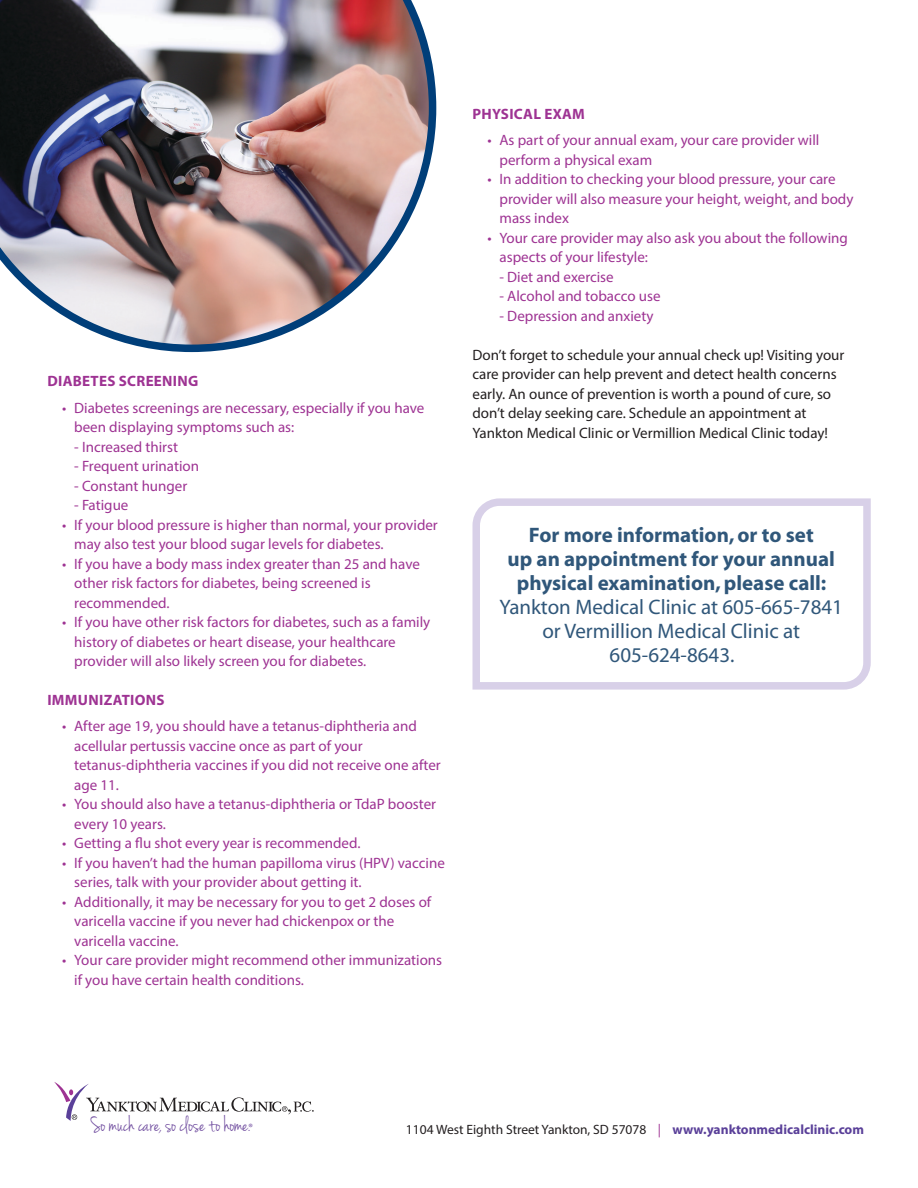
<style>
.page{position:relative;width:918px;height:1188px;background:#fff}
.page>*{position:absolute;margin:0;border:0;box-sizing:border-box;transform-origin:0 0}
.t1{font:22.35px "Jenna Sue";color:#704d9f}
.t2{font:700 21px/24px "Myriad";color:#30577a;text-align:center}
.t3{font:21px/24px "Myriad";color:#30577a;text-align:center}
.t4{font:15px/19.5px "Myriad Pro";color:#9e3393}
.t5{font:15px/19.5px "Myriad Pro";color:#231f20}
.t6{font:700 15px "Myriad Pro";letter-spacing:.02em;color:#9e3393}
.t7{font:13.5px "Myriad Pro";color:#231f20}
.s1{font-family:"Myriad Pro";font-size:10.65px}
.s2{color:#9e3393}
.s3{font-weight:700;color:#5a4099}
</style>
<div class="page">
<svg style="left:54px;top:1082px;width:260px;height:39px"></svg>
<img style="left:0;top:0;width:436px;height:352px">
<svg style="left:472px;top:498px;width:399px;height:192px"></svg>
<h2 class="t6" style="left:47px;top:371px;width:153px">DIABETES SCREENING</h2>
<p class="t4" style="left:74px;top:397px;width:352px;text-indent:-12px">• Diabetes screenings are necessary, especially if you have been displaying symptoms such as:</p>
<p class="t4" style="left:74px;top:436px;width:105px">- Increased thirst</p>
<p class="t4" style="left:74px;top:456px;width:126px">- Frequent urination</p>
<p class="t4" style="left:74px;top:475px;width:115px">- Constant hunger</p>
<p class="t4" style="left:74px;top:495px;width:56px">- Fatigue</p>
<p class="t4" style="left:74px;top:514px;width:365px;text-indent:-12px">• If your blood pressure is higher than normal, your provider may also test your blood sugar levels for diabetes.</p>
<p class="t4" style="left:74px;top:553px;width:347px;text-indent:-12px">• If you have a body mass index greater than 25 and have other risk factors for diabetes, being screened is recommended.</p>
<p class="t4" style="left:74px;top:612px;width:358px;text-indent:-12px">• If you have other risk factors for diabetes, such as a family history of diabetes or heart disease, your healthcare provider will also likely screen you for diabetes.</p>
<h2 class="t6" style="left:47px;top:690px;width:119px">IMMUNIZATIONS</h2>
<p class="t4" style="left:74px;top:716px;width:368px;text-indent:-12px">• After age 19, you should have a tetanus-diphtheria and acellular pertussis vaccine once as part of your tetanus-diphtheria vaccines if you did not receive one after age 11.</p>
<p class="t4" style="left:74px;top:794px;width:363px;text-indent:-12px">• You should also have a tetanus-diphtheria or TdaP booster every 10 years.</p>
<p class="t4" style="left:62px;top:833px;width:300px">• Getting a flu shot every year is recommended.</p>
<p class="t4" style="left:74px;top:853px;width:372px;text-indent:-12px">• If you haven’t had the human papilloma virus (HPV) vaccine series, talk with your provider about getting it.</p>
<p class="t4" style="left:74px;top:892px;width:359px;text-indent:-12px">• Additionally, it may be necessary for you to get 2 doses of varicella vaccine if you never had chickenpox or the varicella vaccine.</p>
<p class="t4" style="left:74px;top:950px;width:369px;text-indent:-12px">• Your care provider might recommend other immunizations if you have certain health conditions.</p>
<h2 class="t6" style="left:473px;top:104px;width:114px">PHYSICAL EXAM</h2>
<p class="t4" style="left:499px;top:130px;width:321px;text-indent:-12px">• As part of your annual exam, your care provider will perform a physical exam</p>
<p class="t4" style="left:499px;top:169px;width:356px;text-indent:-12px">• In addition to checking your blood pressure, your care provider will also measure your height, weight, and body mass index</p>
<p class="t4" style="left:499px;top:228px;width:350px;text-indent:-12px">• Your care provider may also ask you about the following aspects of your lifestyle:</p>
<p class="t4" style="left:499px;top:267px;width:116px">- Diet and exercise</p>
<p class="t4" style="left:499px;top:286px;width:163px">- Alcohol and tobacco use</p>
<p class="t4" style="left:499px;top:306px;width:156px">- Depression and anxiety</p>
<p class="t5" style="left:472px;top:345px;width:373px">Don’t forget to schedule your annual check up! Visiting your care provider can help prevent and detect health concerns early. An ounce of prevention is worth a pound of cure, so don’t delay seeking care. Schedule an appointment at Yankton Medical Clinic or Vermillion Medical Clinic today!</p>
<p class="t2" style="left:508px;top:523px;width:329px">For more information, or to set<br>up an appointment for your annual physical examination, please call:</p>
<p class="t3" style="left:499px;top:596px;width:345px">Yankton Medical Clinic at 605-665-7841 or Vermillion Medical Clinic at<br>605-624-8643.</p>
<p class="t1" style="left:91px;top:1112px;width:164px">So much care, so close to home.<span class="s1">®</span></p>
<p class="t7" style="left:406px;top:1121px;width:460px">1104 West Eighth Street Yankton, SD 57078 <span class="s2">|</span> <span class="s3">www.yanktonmedicalclinic.com</span></p>
</div>
